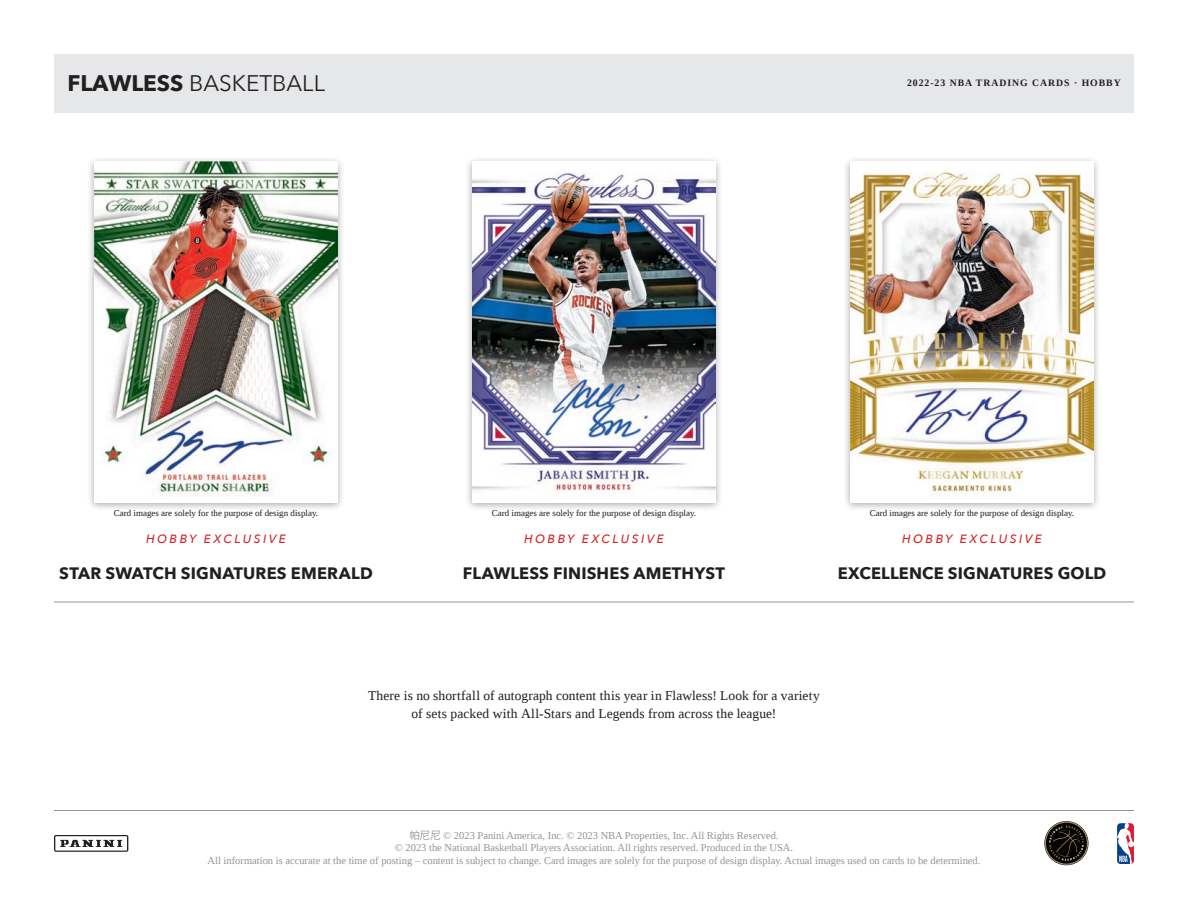
<style>
.page{position:relative;width:1188px;height:918px;background:#fff}
.page>*{position:absolute;margin:0;border:0;box-sizing:border-box;transform-origin:0 0}
.t1{font:22.5px "Avenir Next";color:#231f20}
.t2{font:700 16.5px "Avenir Next";letter-spacing:.01em;color:#231f20}
.t3{font:13.5px/18px "Liberation Serif";letter-spacing:.01em;color:#231f20;text-align:center}
.t4{font:italic 500 12px "Avenir Next";letter-spacing:.205em;color:#d1232a}
.t5{font:10.5px/12.6px "Liberation Serif";color:#939598;text-align:center}
.t6{font:700 9.75px "Liberation Serif";letter-spacing:.1em;color:#231f20}
.t7{font:9px "Liberation Serif";color:#231f20}
.s1{font-weight:700}
.s2{font-family:"Koz Go Pr 6 N"}
</style>
<div class="page">
<hr style="left:54px;top:602px;width:1080px;height:1px;background:#939598">
<div style="left:87px;top:157px;width:258px;height:355px;background:#231f20;opacity:.4"></div>
<img style="left:94px;top:162px;width:243px;height:340px">
<div style="left:465px;top:157px;width:258px;height:355px;background:#231f20;opacity:.4"></div>
<img style="left:472px;top:162px;width:244px;height:340px">
<div style="left:843px;top:157px;width:258px;height:355px;background:#231f20;opacity:.4"></div>
<img style="left:850px;top:162px;width:244px;height:340px">
<svg style="left:1117px;top:823px;width:17px;height:41px"></svg>
<hr style="left:54px;top:810px;width:1080px;height:1px;background:#939598">
<svg style="left:54px;top:835px;width:74px;height:17px"></svg>
<svg style="left:1044px;top:821px;width:45px;height:44px"></svg>
<div style="left:54px;top:54px;width:1080px;height:58px;background:#e6e7e9"></div>
<p class="t1" style="left:68px;top:64px;width:259px"><span class="s1">FLAWLESS</span> BASKETBALL</p>
<p class="t6" style="left:907px;top:77px;width:215px">2022-23 NBA TRADING CARDS · HOBBY</p>
<p class="t7" style="left:114px;top:507px;width:206px">Card images are solely for the purpose of design display.</p>
<p class="t7" style="left:492px;top:507px;width:206px">Card images are solely for the purpose of design display.</p>
<p class="t7" style="left:870px;top:507px;width:206px">Card images are solely for the purpose of design display.</p>
<p class="t4" style="left:146px;top:528px;width:141px">HOBBY EXCLUSIVE</p>
<p class="t4" style="left:524px;top:528px;width:141px">HOBBY EXCLUSIVE</p>
<p class="t4" style="left:902px;top:528px;width:141px">HOBBY EXCLUSIVE</p>
<p class="t2" style="left:59px;top:559px;width:315px">STAR SWATCH SIGNATURES EMERALD</p>
<p class="t2" style="left:463px;top:559px;width:264px">FLAWLESS FINISHES AMETHYST</p>
<p class="t2" style="left:838px;top:559px;width:270px">EXCELLENCE SIGNATURES GOLD</p>
<p class="t3" style="left:368px;top:687px;width:453px">There is no shortfall of autograph content this year in Flawless! Look for a variety of sets packed with All-Stars and Legends from across the league!</p>
<p class="t5" style="left:208px;top:829px;width:774px"><span class="s2">帕尼尼</span> © 2023 Panini America, Inc. © 2023 NBA Properties, Inc. All Rights Reserved.<br>© 2023 the National Basketball Players Association. All rights reserved. Produced in the USA.<br>All information is accurate at the time of posting – content is subject to change. Card images are solely for the purpose of design display. Actual images used on cards to be determined.</p>
</div>
